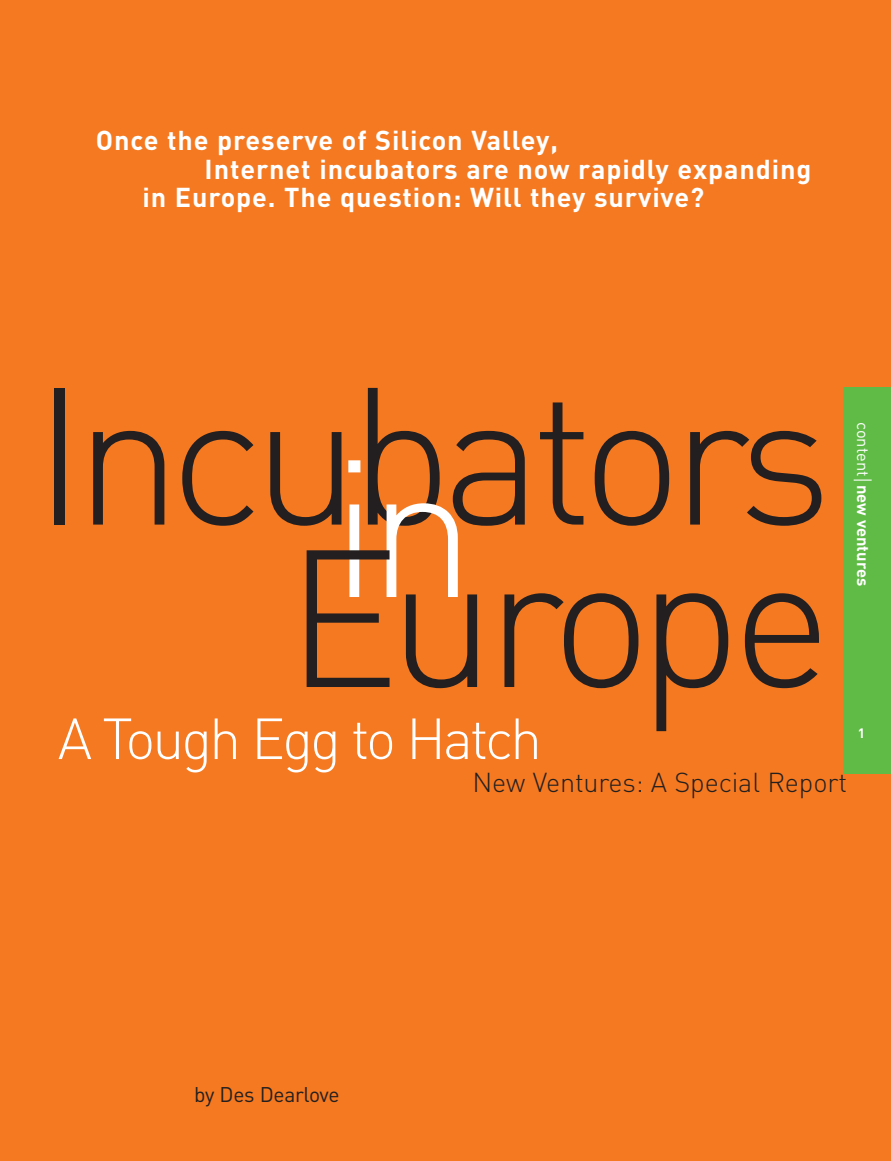
<style>
.page{position:relative;width:891px;height:1161px;background:#f47921}
.page>*{position:absolute;margin:0;border:0;box-sizing:border-box;transform-origin:0 0}
.t1{font:300 192px "DIN";letter-spacing:-.055em;color:#231f20}
.t2{font:300 192px "DIN";color:#fff}
.t3{font:300 57px "DIN";letter-spacing:-.05em;color:#fff}
.t4{font:700 27px "DIN";letter-spacing:.03em;color:#fff}
.t5{font:300 27px "DIN";letter-spacing:-.005em;color:#231f20}
.t6{font:21px "DIN";letter-spacing:-.015em;color:#231f20}
.t7{font:700 16.5px "DIN";color:#fff}
.t8{font:700 13.5px "DIN";color:#fff}
.s1{font-weight:400}
</style>
<div class="page">
<div style="left:843px;top:387px;width:48px;height:387px;background:#60bb46"></div>
<svg style="left:854px;top:480px;width:18px;height:1px"></svg>
<p class="t4" style="left:96px;top:131px;width:464px">Once the preserve of Silicon Valley,</p>
<p class="t4" style="left:205px;top:160px;width:608px">Internet incubators are now rapidly expanding</p>
<p class="t4" style="left:142px;top:188px;width:563px">in Europe. The question: Will they survive?</p>
<h1 class="t1" style="left:33px;top:388px;width:801px">Incubators</h1>
<h1 class="t2" style="left:331px;top:460px;width:146px">in</h1>
<h1 class="t1" style="left:285px;top:550px;width:548px">Europe</h1>
<h2 class="t3" style="left:58px;top:718px;width:486px">A Tough Egg to Hatch</h2>
<p class="t5" style="left:472px;top:773px;width:376px">New Ventures: A Special Report</p>
<p class="t7" style="left:869px;top:422px;width:166px;rotate:90deg"><span class="s1">content</span> new ventures</p>
<p class="t8" style="left:858px;top:724px;width:9px">1</p>
<p class="t6" style="left:194px;top:1087px;width:147px">by Des Dearlove</p>
</div>
